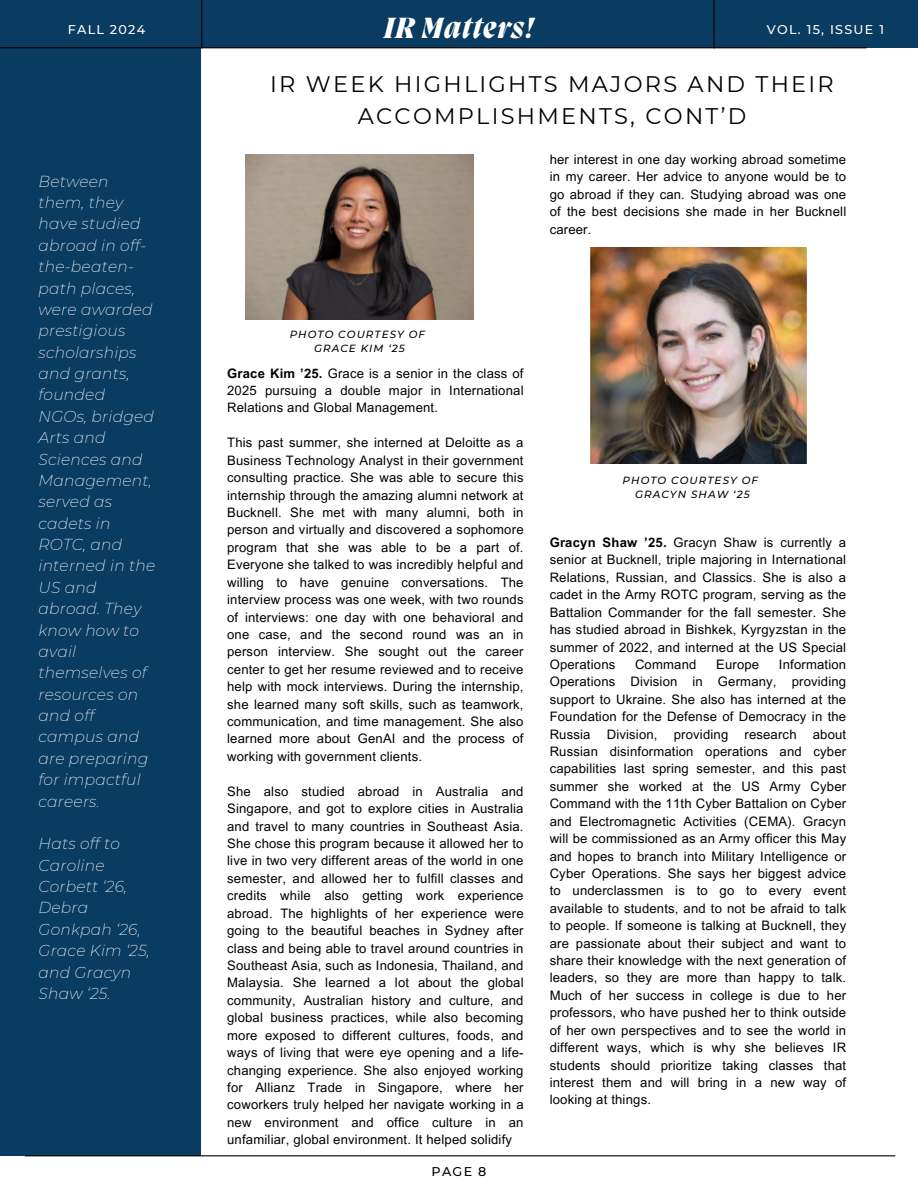
<style>
.page{position:relative;width:918px;height:1188px;background:#fff}
.page>*{position:absolute;margin:0;border:0;box-sizing:border-box;transform-origin:0 0}
.t1{font:italic 800 30px "Migra";letter-spacing:.04em;color:#fff}
.t2{font:22.5px/31.5px "Montserrat";letter-spacing:.1em;color:#000;text-align:center}
.t3{font:italic 200 15.45px/21.3px "Montserrat";letter-spacing:.015em;color:#fff}
.t4{font:13.05px/17.4px "Arial MT Pro";letter-spacing:.015em;color:#000;text-align:justify}
.t5{font:500 12.75px "Montserrat";letter-spacing:.1em;color:#fff}
.t6{font:500 12.75px "Montserrat";color:#000}
.t7{font:italic 500 10.35px "Montserrat";letter-spacing:.1em;color:#000}
.s1{font-weight:700}
</style>
<div class="page">
<div style="left:0;top:35px;width:201px;height:1121px;background:#0a3b61"></div>
<hr style="left:25px;top:1155px;width:870px;height:1px;background:#000">
<div style="left:0;top:0;width:918px;height:48px;background:#0a3b61"></div>
<hr style="left:201px;top:0;width:1px;height:48px;background:#000">
<hr style="left:714px;top:0;width:1px;height:48px;background:#000">
<hr style="left:0;top:47px;width:867px;height:1px;background:#000">
<img style="left:246px;top:154px;width:227px;height:166px">
<img style="left:590px;top:248px;width:216px;height:216px">
<p class="t1" style="left:384px;top:2px;width:151px">IR Matters!</p>
<h1 class="t5" style="left:68px;top:21px;width:79px">FALL 2024</h1>
<h4 class="t1" style="left:384px;top:14px;width:151px">IR Matters!</h4>
<h1 class="t5" style="left:767px;top:21px;width:119px">VOL. 15, ISSUE 1</h1>
<p class="t3" style="left:38px;top:171px;width:118px">Between them, they have studied abroad in off&shy;the-beaten&shy;path places, were awarded prestigious scholarships and grants, founded<br>NGOs, bridged<br>Arts and<br>Sciences and<br>Management, served as cadets in<br>ROTC, and interned in the<br>US and abroad. They know how to avail themselves of resources on and off campus and are preparing for impactful careers.</p>
<p class="t3" style="left:38px;top:833px;width:83px">Hats off to</p>
<h4 class="t3" style="left:38px;top:855px;width:113px">Caroline<br>Corbett ‘26,<br>Debra<br>Gonkpah ‘26,<br>Grace Kim ‘25, and Gracyn<br>Shaw ‘25.</h4>
<p class="t2" style="left:270px;top:69px;width:565px">IR WEEK HIGHLIGHTS MAJORS AND THEIR<br>ACCOMPLISHMENTS, CONT’D</p>
<h4 class="t4" style="left:550px;top:152px;width:298px">her interest in one day working abroad sometime in my career. Her advice to anyone would be to go abroad if they can. Studying abroad was one of the best decisions she made in her Bucknell career.</h4>
<p class="t7" style="left:290px;top:328px;width:137px">PHOTO COURTESY OF</p>
<h2 class="t7" style="left:314px;top:342px;width:92px">GRACE KIM ‘25</h2>
<h1 class="t4" style="left:227px;top:366px;width:298px"><span class="s1">Grace Kim ’25.</span> Grace is a senior in the class of 2025 pursuing a double major in International Relations and Global Management.</h1>
<p class="t4" style="left:227px;top:436px;width:298px">This past summer, she interned at Deloitte as a Business Technology Analyst in their government consulting practice. She was able to secure this internship through the amazing alumni network at Bucknell. She met with many alumni, both in person and virtually and discovered a sophomore program that she was able to be a part of.<br>Everyone she talked to was incredibly helpful and willing to have genuine conversations. The interview process was one week, with two rounds of interviews: one day with one behavioral and one case, and the second round was an in person interview. She sought out the career center to get her resume reviewed and to receive help with mock interviews. During the internship, she learned many soft skills, such as teamwork, communication, and time management. She also learned more about GenAI and the process of working with government clients.</p>
<h3 class="t4" style="left:227px;top:784px;width:298px">She also studied abroad in Australia and Singapore, and got to explore cities in Australia and travel to many countries in Southeast Asia.<br>She chose this program because it allowed her to live in two very different areas of the world in one semester, and allowed her to fulfill classes and credits while also getting work experience abroad. The highlights of her experience were going to the beautiful beaches in Sydney after class and being able to travel around countries in Southeast Asia, such as Indonesia, Thailand, and Malaysia. She learned a lot about the global community, Australian history and culture, and global business practices, while also becoming more exposed to different cultures, foods, and ways of living that were eye opening and a life&shy;changing experience. She also enjoyed working for Allianz Trade in Singapore, where her coworkers truly helped her navigate working in a new environment and office culture in an unfamiliar, global environment. It helped solidify</h3>
<h3 class="t6" style="left:432px;top:1164px;width:56px">PAGE 8</h3>
<p class="t7" style="left:623px;top:474px;width:137px">PHOTO COURTESY OF</p>
<h5 class="t7" style="left:635px;top:488px;width:116px">GRACYN SHAW ‘25</h5>
<h4 class="t4" style="left:550px;top:535px;width:298px"><span class="s1">Gracyn Shaw ’25.</span> Gracyn Shaw is currently a senior at Bucknell, triple majoring in International Relations, Russian, and Classics. She is also a cadet in the Army ROTC program, serving as the Battalion Commander for the fall semester. She has studied abroad in Bishkek, Kyrgyzstan in the summer of 2022, and interned at the US Special Operations</h4>
<h4 class="t4" style="left:550px;top:657px;width:298px;text-indent:229px">Information Operations Division in Germany, providing support to Ukraine. She also has interned at the Foundation for the Defense of Democracy in the Russia Division, providing research about Russian disinformation operations and cyber capabilities last spring semester, and this past summer she worked at the US Army Cyber Command with the 11th Cyber Battalion on Cyber and Electromagnetic Activities (CEMA). Gracyn will be commissioned as an Army officer this May and hopes to branch into Military Intelligence or Cyber Operations. She says her biggest advice to underclassmen is to go to every event available to students, and to not be afraid to talk to people. If someone is talking at Bucknell, they are passionate about their subject and want to share their knowledge with the next generation of leaders, so they are more than happy to talk.<br>Much of her success in college is due to her professors, who have pushed her to think outside of her own perspectives and to see the world in different ways, which is why she believes IR students should prioritize taking classes that interest them and will bring in a new way of looking at things.</h4>
<h4 class="t4" style="left:635px;top:657px;width:63px">Command</h4>
<h4 class="t4" style="left:716px;top:657px;width:45px">Europe</h4>
</div>
